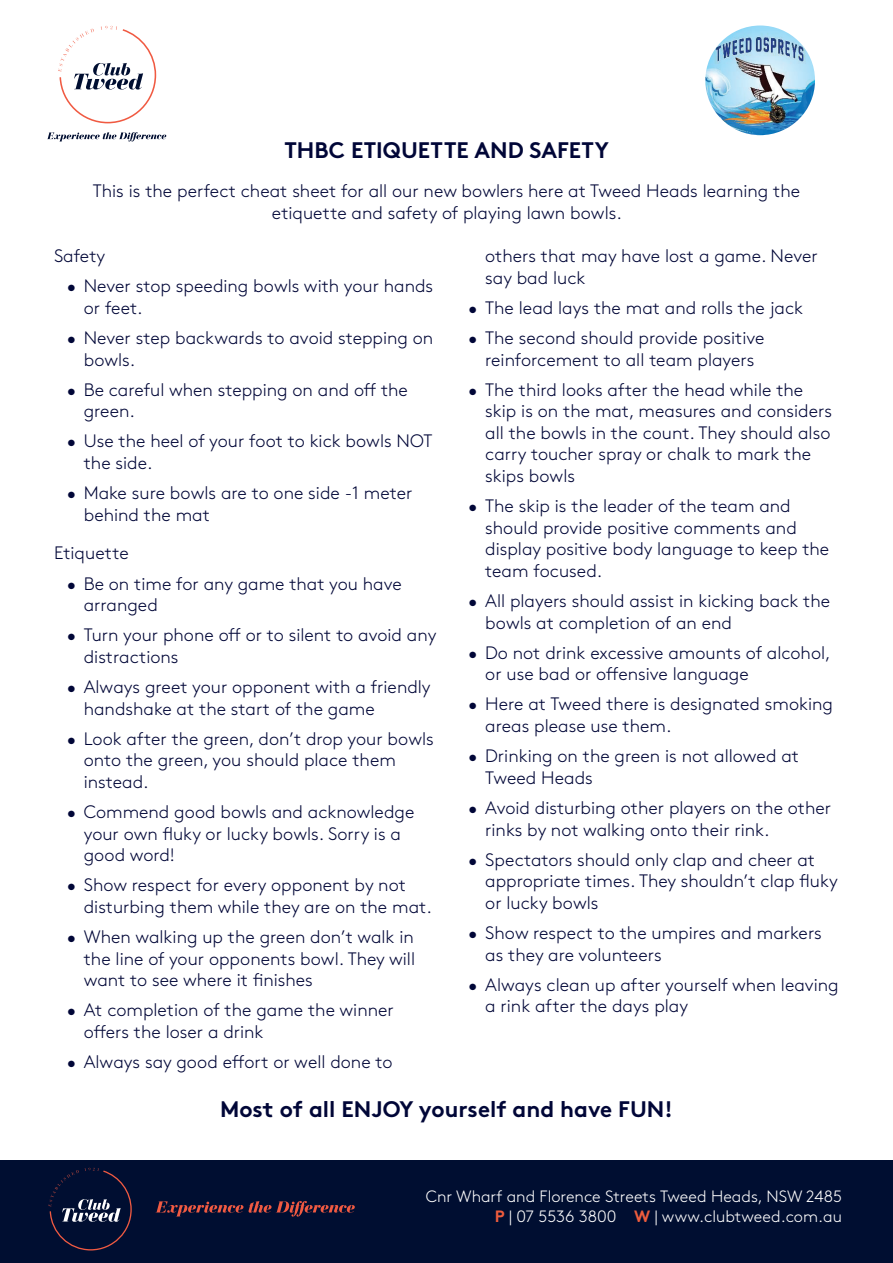
<style>
.page{position:relative;width:893px;height:1263px;background:#fff}
.page>*{position:absolute;margin:0;border:0;box-sizing:border-box;transform-origin:0 0}
.t1{font:700 22.5px "Brown";color:#000637}
.t2{font:300 18px/21.6px "Brown";color:#000637}
.t3{font:300 16.35px/19.6px "Brown";color:#fff;text-align:right}
.s1{font-weight:700;color:#ee5c3d}
</style>
<div class="page">
<img style="left:705px;top:26px;width:110px;height:109px;border-radius:55px">
<div style="left:0;top:1161px;width:893px;height:102px;background:#000e31"></div>
<svg style="left:48px;top:1168px;width:84px;height:83px"></svg>
<svg style="left:58px;top:26px;width:99px;height:98px"></svg>
<svg style="left:47px;top:132px;width:119px;height:10px"></svg>
<svg style="left:156px;top:1201px;width:87px;height:15px"></svg>
<svg style="left:249px;top:1201px;width:106px;height:15px"></svg>
<p class="t1" style="left:284px;top:132px;width:326px">THBC ETIQUETTE AND SAFETY</p>
<p class="t2" style="left:93px;top:179px;width:709px;text-align:center">This is the perfect cheat sheet for all our new bowlers here at Tweed Heads learning the etiquette and safety of playing lawn bowls.</p>
<p class="t2" style="left:54px;top:244px;width:53px">Safety</p>
<p class="t2" style="left:84px;top:274px;width:351px;text-indent:-17px">• Never stop speeding bowls with your hands or feet.</p>
<p class="t2" style="left:84px;top:326px;width:351px;text-indent:-17px">• Never step backwards to avoid stepping on bowls.</p>
<p class="t2" style="left:84px;top:377px;width:326px;text-indent:-17px">• Be careful when stepping on and off the green.</p>
<p class="t2" style="left:84px;top:429px;width:350px;text-indent:-17px">• Use the heel of your foot to kick bowls NOT the side.</p>
<p class="t2" style="left:84px;top:481px;width:330px;text-indent:-17px">• Make sure bowls are to one side -1 meter behind the mat</p>
<p class="t2" style="left:54px;top:541px;width:76px">Etiquette</p>
<p class="t2" style="left:84px;top:571px;width:320px;text-indent:-17px">• Be on time for any game that you have arranged</p>
<p class="t2" style="left:84px;top:623px;width:354px;text-indent:-17px">• Turn your phone off or to silent to avoid any distractions</p>
<p class="t2" style="left:84px;top:675px;width:348px;text-indent:-17px">• Always greet your opponent with a friendly handshake at the start of the game</p>
<p class="t2" style="left:84px;top:726px;width:352px;text-indent:-17px">• Look after the green, don’t drop your bowls onto the green, you should place them instead.</p>
<p class="t2" style="left:84px;top:800px;width:332px;text-indent:-17px">• Commend good bowls and acknowledge your own fluky or lucky bowls. Sorry is a good word!</p>
<p class="t2" style="left:84px;top:873px;width:350px;text-indent:-17px">• Show respect for every opponent by not disturbing them while they are on the mat.</p>
<p class="t2" style="left:84px;top:924px;width:333px;text-align:justify;text-indent:-17px">• When walking up the green don’t walk in the line of your opponents bowl. They will want to see where it finishes</p>
<p class="t2" style="left:84px;top:998px;width:311px;text-indent:-17px">• At completion of the game the winner offers the loser a drink</p>
<p class="t2" style="left:67px;top:1049px;width:327px">• Always say good effort or well done to</p>
<p class="t2" style="left:485px;top:244px;width:334px">others that may have lost a game. Never say bad luck</p>
<p class="t2" style="left:468px;top:296px;width:336px">• The lead lays the mat and rolls the jack</p>
<p class="t2" style="left:468px;top:326px;width:298px;text-align:center">• The second should provide positive reinforcement to all team players</p>
<p class="t2" style="left:485px;top:377px;width:348px;text-indent:-17px">• The third looks after the head while the skip is on the mat, measures and considers all the bowls in the count. They should also carry toucher spray or chalk to mark the skips bowls</p>
<p class="t2" style="left:485px;top:494px;width:346px;text-indent:-17px">• The skip is the leader of the team and should provide positive comments and display positive body language to keep the team focused.</p>
<p class="t2" style="left:485px;top:589px;width:346px;text-indent:-17px">• All players should assist in kicking back the bowls at completion of an end</p>
<p class="t2" style="left:485px;top:640px;width:347px;text-indent:-17px">• Do not drink excessive amounts of alcohol, or use bad or offensive language</p>
<p class="t2" style="left:485px;top:692px;width:349px;text-indent:-17px">• Here at Tweed there is designated smoking areas please use them.</p>
<p class="t2" style="left:485px;top:744px;width:315px;text-indent:-17px">• Drinking on the green is not allowed at<br>Tweed Heads</p>
<p class="t2" style="left:485px;top:795px;width:347px;text-indent:-17px">• Avoid disturbing other players on the other rinks by not walking onto their rink.</p>
<p class="t2" style="left:485px;top:847px;width:354px;text-indent:-17px">• Spectators should only clap and cheer at appropriate times. They shouldn’t clap fluky or lucky bowls</p>
<p class="t2" style="left:485px;top:920px;width:338px;text-indent:-17px">• Show respect to the umpires and markers as they are volunteers</p>
<p class="t2" style="left:485px;top:972px;width:355px;text-indent:-17px">• Always clean up after yourself when leaving a rink after the days play</p>
<p class="t1" style="left:220px;top:1091px;width:454px">Most of all ENJOY yourself and have FUN!</p>
<p class="t3" style="left:426px;top:1185px;width:418px">Cnr Wharf and Florence Streets Tweed Heads, NSW 2485<br><span class="s1">P</span> | 07 5536 3800 <span class="s1">W</span> | www.clubtweed.com.au</p>
</div>
